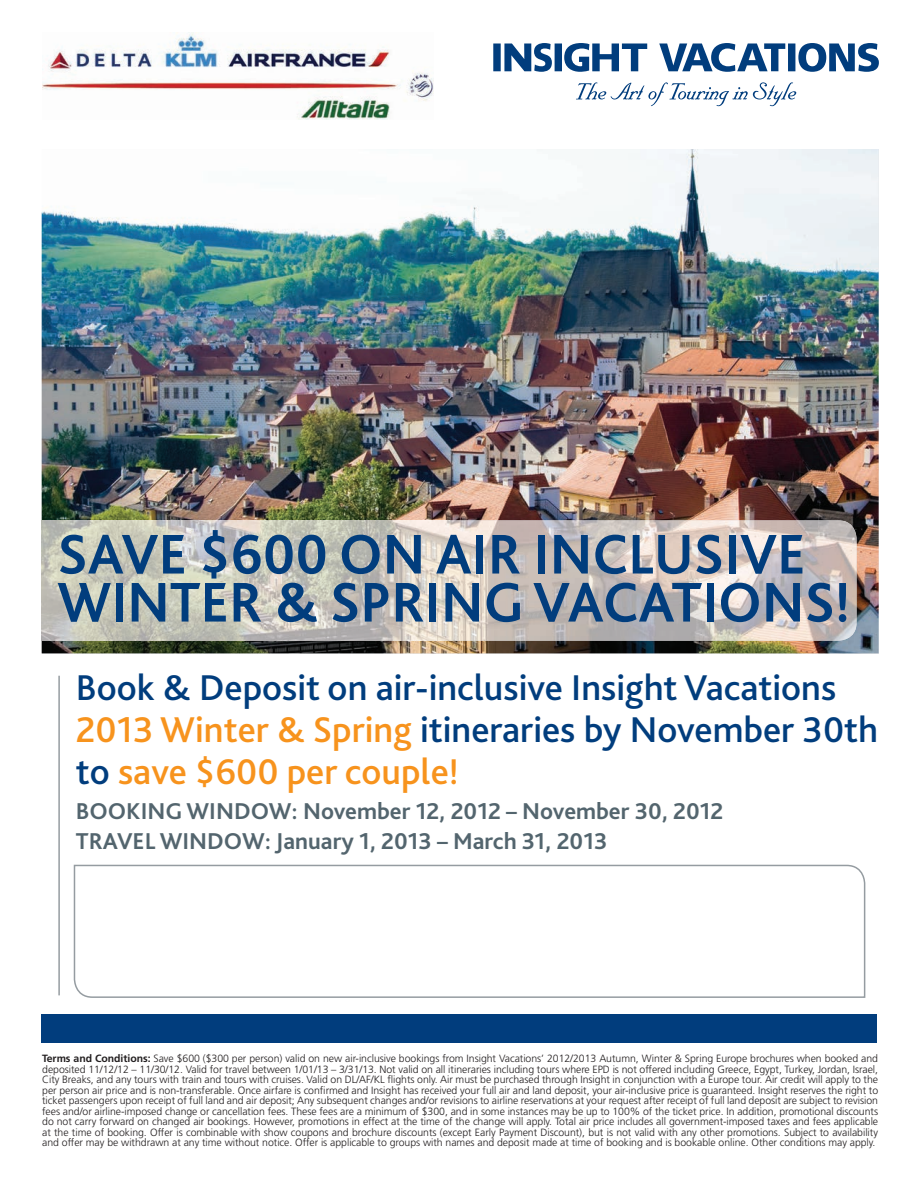
<style>
.page{position:relative;width:918px;height:1188px;background:#fff}
.page>*{position:absolute;margin:0;border:0;box-sizing:border-box;transform-origin:0 0}
.t1{font:700 58.5px/48px "Bliss Pro";color:#013d7d}
.t2{font:500 37.5px/42px "Bliss Pro";color:#013d7d}
.t3{font:700 24px/30px "Bliss Pro";color:#53656e}
.t4{font:300 10.5px/10.5px "Frutiger";letter-spacing:-.005em;color:#231f20;text-align:justify}
.s1{color:#f7931d}
.s2{font-weight:700}
</style>
<div class="page">
<img style="left:42px;top:149px;width:837px;height:504px">
<img style="left:42px;top:520px;width:815px;height:121px">
<div style="left:41px;top:1014px;width:836px;height:29px;background:#013d7d"></div>
<hr style="left:58px;top:676px;width:2px;height:319px;background:#959ca1">
<svg style="left:73px;top:864px;width:793px;height:134px"></svg>
<svg style="left:493px;top:43px;width:386px;height:29px"></svg>
<svg style="left:576px;top:82px;width:220px;height:24px"></svg>
<img style="left:43px;top:32px;width:390px;height:87px">
<h1 class="t1" style="left:57px;top:529px;width:794px">SAVE $600 ON AIR INCLUSIVE<br>WINTER &amp; SPRING VACATIONS!</h1>
<h2 class="t2" style="left:76px;top:666px;width:804px">Book &amp; Deposit on air-inclusive Insight Vacations<br><span class="s1">2013 Winter &amp; Spring</span> itineraries by November 30th to <span class="s1">save $600 per couple!</span></h2>
<h3 class="t3" style="left:76px;top:796px;width:649px">BOOKING WINDOW: November 12, 2012 – November 30, 2012<br>TRAVEL WINDOW: January 1, 2013 – March 31, 2013</h3>
<p class="t4" style="left:42px;top:1053px;width:838px"><span class="s2">Terms and Conditions:</span> Save $600 ($300 per person) valid on new air-inclusive bookings from Insight Vacations’ 2012/2013 Autumn, Winter &amp; Spring Europe brochures when booked and deposited 11/12/12 – 11/30/12. Valid for travel between 1/01/13 – 3/31/13. Not valid on all itineraries including tours where EPD is not offered including Greece, Egypt, Turkey, Jordan, Israel, City Breaks, and any tours with train and tours with cruises. Valid on DL/AF/KL flights only. Air must be purchased through Insight in conjunction with a Europe tour. Air credit will apply to the per person air price and is non-transferable. Once airfare is confirmed and Insight has received your full air and land deposit, your air-inclusive price is guaranteed. Insight reserves the right to ticket passengers upon receipt of full land and air deposit; Any subsequent changes and/or revisions to airline reservations at your request after receipt of full land deposit are subject to revision fees and/or airline-imposed change or cancellation fees. These fees are a minimum of $300, and in some instances may be up to 100% of the ticket price. In addition, promotional discounts do not carry forward on changed air bookings. However, promotions in effect at the time of the change will apply. Total air price includes all government-imposed taxes and fees applicable at the time of booking. Offer is combinable with show coupons and brochure discounts (except Early Payment Discount), but is not valid with any other promotions. Subject to availability and offer may be withdrawn at any time without notice. Offer is applicable to groups with names and deposit made at time of booking and is bookable online. Other conditions may apply.</p>
</div>
